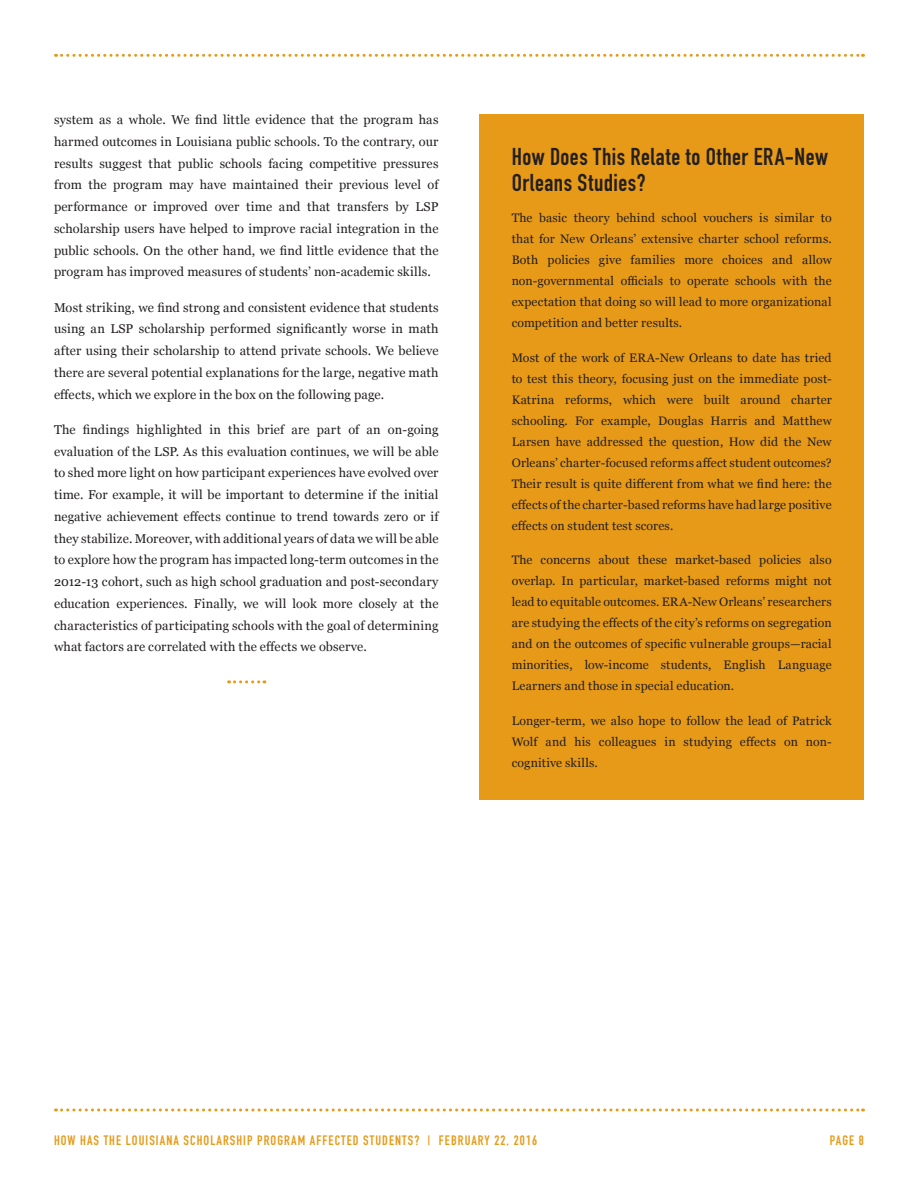
<style>
.page{position:relative;width:918px;height:1188px;background:#fff}
.page>*{position:absolute;margin:0;border:0;box-sizing:border-box;transform-origin:0 0}
.Box_Heading{font:24px/25.5px "DIN Engschrift";letter-spacing:.02em;color:#231f20}
.t1{font:13.5px "DIN Engschrift";letter-spacing:.08em;color:#e79a17}
.Body{font:12.75px/21.8px "Georgia";letter-spacing:.01em;color:#231f20;text-align:justify}
.Box_Body{font:12.3px/21px "Georgia";letter-spacing:.015em;color:#231f20;text-align:justify}
</style>
<div class="page">
<svg style="left:56px;top:54px;width:807px;height:3px"></svg>
<svg style="left:56px;top:1108px;width:807px;height:4px"></svg>
<div style="left:479px;top:114px;width:385px;height:686px;background:#e79a17"></div>
<svg style="left:229px;top:680px;width:36px;height:3px"></svg>
<p class="Body" style="left:54px;top:108px;width:386px">system as a whole. We find little evidence that the program has harmed outcomes in Louisiana public schools. To the contrary, our results suggest that public schools facing competitive pressures from the program may have maintained their previous level of performance or improved over time and that transfers by LSP scholarship users have helped to improve racial integration in the public schools. On the other hand, we find little evidence that the program has improved measures of students’ non-academic skills.</p>
<p class="Body" style="left:54px;top:296px;width:386px">Most striking, we find strong and consistent evidence that students using an LSP scholarship performed significantly worse in math after using their scholarship to attend private schools. We believe there are several potential explanations for the large, negative math effects, which we explore in the box on the following page.</p>
<p class="Body" style="left:54px;top:418px;width:386px">The findings highlighted in this brief are part of an on-going evaluation of the LSP. As this evaluation continues, we will be able to shed more light on how participant experiences have evolved over time. For example, it will be important to determine if the initial negative achievement effects continue to trend towards zero or if they stabilize. Moreover, with additional years of data we will be able to explore how the program has impacted long-term outcomes in the 2012-13 cohort, such as high school graduation and post-secondary education experiences. Finally, we will look more closely at the characteristics of participating schools with the goal of determining what factors are correlated with the effects we observe.</p>
<p class="Box_Heading" style="left:512px;top:144px;width:318px">How Does This Relate to Other ERA-New<br>Orleans Studies?</p>
<p class="Box_Body" style="left:512px;top:207px;width:322px">The basic theory behind school vouchers is similar to that for New Orleans’ extensive charter school reforms.<br>Both policies give families more choices and allow non-governmental officials to operate schools with the expectation that doing so will lead to more organizational competition and better results.</p>
<p class="Box_Body" style="left:512px;top:346px;width:322px">Most of the work of ERA-New Orleans to date has tried to test this theory, focusing just on the immediate post-Katrina reforms, which were built around charter schooling. For example, Douglas Harris and Matthew Larsen have addressed the question, How did the New Orleans’ charter-focused reforms affect student outcomes?<br>Their result is quite different from what we find here: the effects of the charter-based reforms have had large positive effects on student test scores.</p>
<p class="Box_Body" style="left:512px;top:549px;width:322px">The concerns about these market-based policies also overlap. In particular, market-based reforms might not lead to equitable outcomes. ERA-New Orleans’ researchers are studying the effects of the city’s reforms on segregation and on the outcomes of specific vulnerable groups—racial minorities, low-income students, English Language Learners and those in special education.</p>
<p class="Box_Body" style="left:512px;top:709px;width:322px">Longer-term, we also hope to follow the lead of Patrick Wolf and his colleagues in studying effects on non&shy;cognitive skills.</p>
<p class="t1" style="left:54px;top:1132px;width:485px">HOW HAS THE LOUISIANA SCHOLARSHIP PROGRAM AFFECTED STUDENTS? | FEBRUARY 22, 2016</p>
<p class="t1" style="left:830px;top:1132px;width:36px">PAGE 8</p>
</div>
